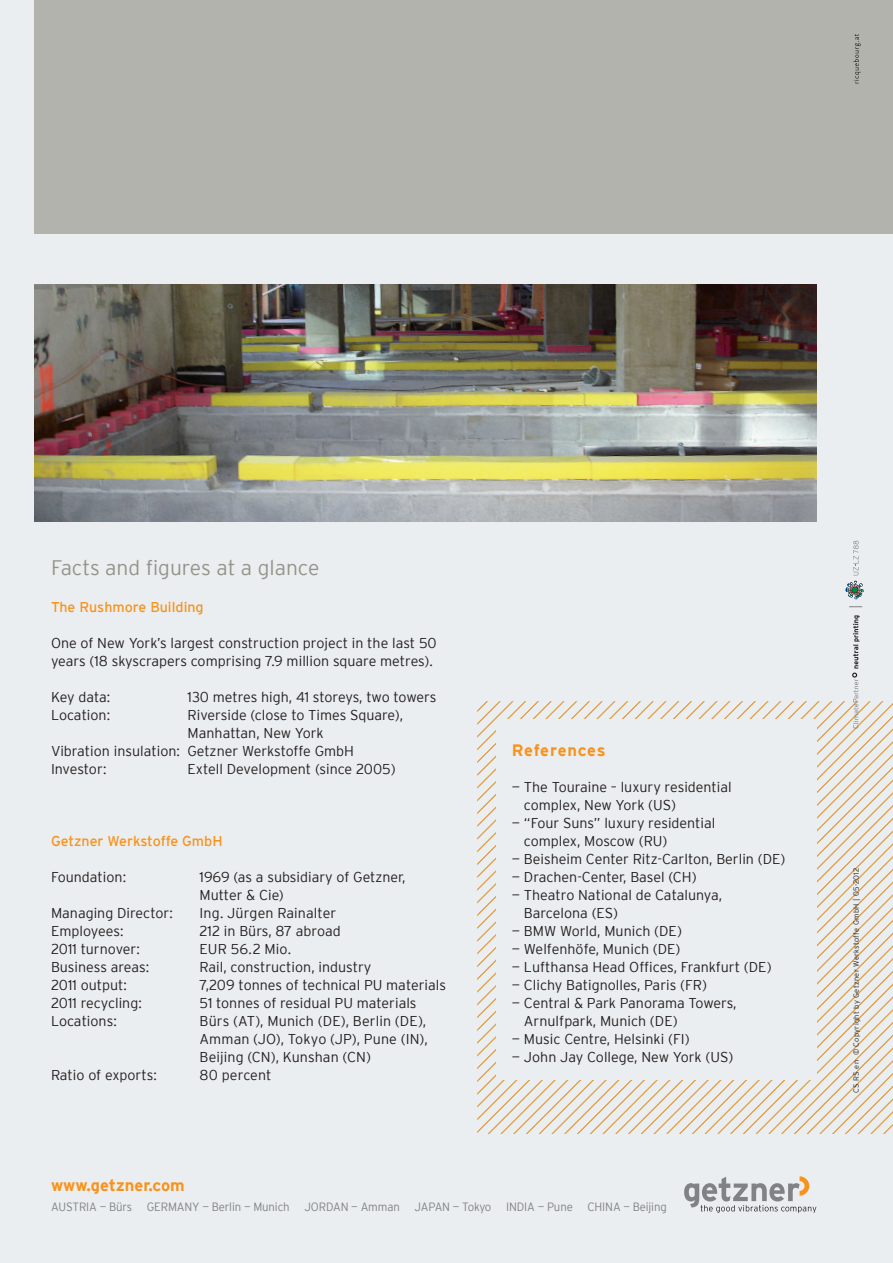
<style>
.page{position:relative;width:893px;height:1263px;background:#ebeef0}
.page>*{position:absolute;margin:0;border:0;box-sizing:border-box;transform-origin:0 0}
.t1{font:300 21px "Interstate";color:#94948a}
.t2{font:700 16.5px "Interstate";color:#f7931d}
.t3{font:700 16.5px "Interstate";letter-spacing:.04em;color:#f7931d}
.t4{font:300 14.25px/18px "Interstate";color:#231f20}
.t5{font:14.25px "Interstate";color:#f7931d}
.t6{font:300 12px "Interstate";letter-spacing:-.01em;color:#808285;scale:.95 1}
.t7{font:300 7.5px "Interstate";letter-spacing:.04em;color:#231f20}
</style>
<div class="page">
<div style="left:34px;top:0;width:859px;height:234px;background:#b2b3ac"></div>
<svg style="left:478px;top:702px;width:12px;height:432px"></svg>
<svg style="left:684px;top:1176px;width:132px;height:37px"></svg>
<svg style="left:853px;top:34px;width:8px;height:49px"></svg>
<img style="left:34px;top:285px;width:782px;height:237px">
<svg style="left:845px;top:581px;width:19px;height:18px"></svg>
<svg style="left:692px;top:615px;width:201px;height:519px"></svg>
<svg style="left:849px;top:606px;width:13px;height:1px"></svg>
<svg style="left:853px;top:541px;width:6px;height:34px"></svg>
<h1 class="t1" style="left:51px;top:555px;width:270px">Facts and igures at a glance</h1>
<p class="t5" style="left:51px;top:601px;width:154px">The Rushmore Building</p>
<p class="t4" style="left:51px;top:634px;width:387px">One of New York’s largest construction project in the last 50 years (18 skyscrapers comprising 7.9 million square metres).</p>
<p class="t4" style="left:51px;top:688px;width:61px">Key data:</p>
<p class="t4" style="left:188px;top:688px;width:250px">130 metres high, 41 storeys, two towers</p>
<p class="t4" style="left:51px;top:706px;width:61px">Location:</p>
<p class="t4" style="left:188px;top:706px;width:217px">Riverside (close to Times Square),</p>
<p class="t4" style="left:188px;top:724px;width:138px">Manhattan, New York</p>
<p class="t4" style="left:51px;top:742px;width:304px">Vibration insulation: Getzner Werkstoffe GmbH</p>
<p class="t4" style="left:51px;top:760px;width:57px">Investor:</p>
<p class="t4" style="left:188px;top:760px;width:210px">Extell Development (since 2005)</p>
<p class="t5" style="left:51px;top:835px;width:173px">Getzner Werkstoffe GmbH</p>
<p class="t4" style="left:51px;top:868px;width:77px">Foundation:</p>
<p class="t4" style="left:200px;top:868px;width:208px">1969 (as a subsidiary of Getzner,<br>Mutter &amp; Cie)</p>
<p class="t4" style="left:51px;top:904px;width:123px">Managing Director:</p>
<p class="t4" style="left:200px;top:904px;width:138px">Ing. Jürgen Rainalter</p>
<p class="t4" style="left:51px;top:922px;width:74px">Employees:</p>
<p class="t4" style="left:200px;top:922px;width:143px">212 in Bürs, 87 abroad</p>
<p class="t4" style="left:51px;top:940px;width:90px">2011 turnover:</p>
<p class="t4" style="left:200px;top:940px;width:93px">EUR 56.2 Mio.</p>
<p class="t4" style="left:51px;top:958px;width:100px">Business areas:</p>
<p class="t4" style="left:200px;top:958px;width:173px">Rail, construction, industry</p>
<p class="t4" style="left:51px;top:976px;width:77px">2011 output:</p>
<p class="t4" style="left:200px;top:976px;width:248px">7,209 tonnes of technical PU materials</p>
<p class="t4" style="left:51px;top:994px;width:92px">2011 recycling:</p>
<p class="t4" style="left:200px;top:994px;width:219px">51 tonnes of residual PU materials</p>
<p class="t4" style="left:51px;top:1012px;width:67px">Locations:</p>
<p class="t4" style="left:200px;top:1012px;width:230px;text-align:justify">Bürs (AT), Munich (DE), Berlin (DE), Amman (JO), Tokyo (JP), Pune (IN), Beijing (CN), Kunshan (CN)</p>
<p class="t4" style="left:51px;top:1066px;width:107px">Ratio of exports:</p>
<p class="t4" style="left:200px;top:1066px;width:73px">80 percent</p>
<p class="t3" style="left:512px;top:744px;width:95px">References</p>
<p class="t4" style="left:524px;top:778px;width:209px;text-indent:-12px">— The Touraine – luxury residential complex, New York (US)</p>
<p class="t4" style="left:524px;top:814px;width:193px;text-indent:-12px">— “Four Suns” luxury residential complex, Moscow (RU)</p>
<p class="t4" style="left:512px;top:850px;width:275px">— Beisheim Center Ritz-Carlton, Berlin (DE)</p>
<p class="t4" style="left:512px;top:868px;width:186px">— Drachen-Center, Basel (CH)</p>
<p class="t4" style="left:524px;top:886px;width:200px;text-indent:-12px">— Theatro National de Catalunya,<br>Barcelona (ES)</p>
<p class="t4" style="left:512px;top:922px;width:172px">— BMW World, Munich (DE)</p>
<p class="t4" style="left:512px;top:940px;width:170px">— Welfenhöfe, Munich (DE)</p>
<p class="t4" style="left:512px;top:958px;width:261px">— Lufthansa Head Offices, Frankfurt (DE)</p>
<p class="t4" style="left:512px;top:976px;width:197px">— Clichy Batignolles, Paris (FR)</p>
<p class="t4" style="left:524px;top:994px;width:214px;text-indent:-12px">— Central &amp; Park Panorama Towers,<br>Arnulfpark, Munich (DE)</p>
<p class="t4" style="left:512px;top:1030px;width:179px">— Music Centre, Helsinki (FI)</p>
<p class="t4" style="left:512px;top:1048px;width:223px">— John Jay College, New York (US)</p>
<p class="t2" style="left:51px;top:1178px;width:135px">www.getzner.com</p>
<p class="t6" style="left:51px;top:1202px;width:650px">AUSTRIA — Bürs GERMANY — Berlin — Munich JORDAN — Amman JAPAN — Tokyo INDIA — Pune CHINA — Beijing</p>
<p class="t7" style="left:853px;top:1093px;width:227px;rotate:-90deg">CS RS en © Copyright by Getzner Werkstoffe GmbH | 05-2012</p>
</div>
